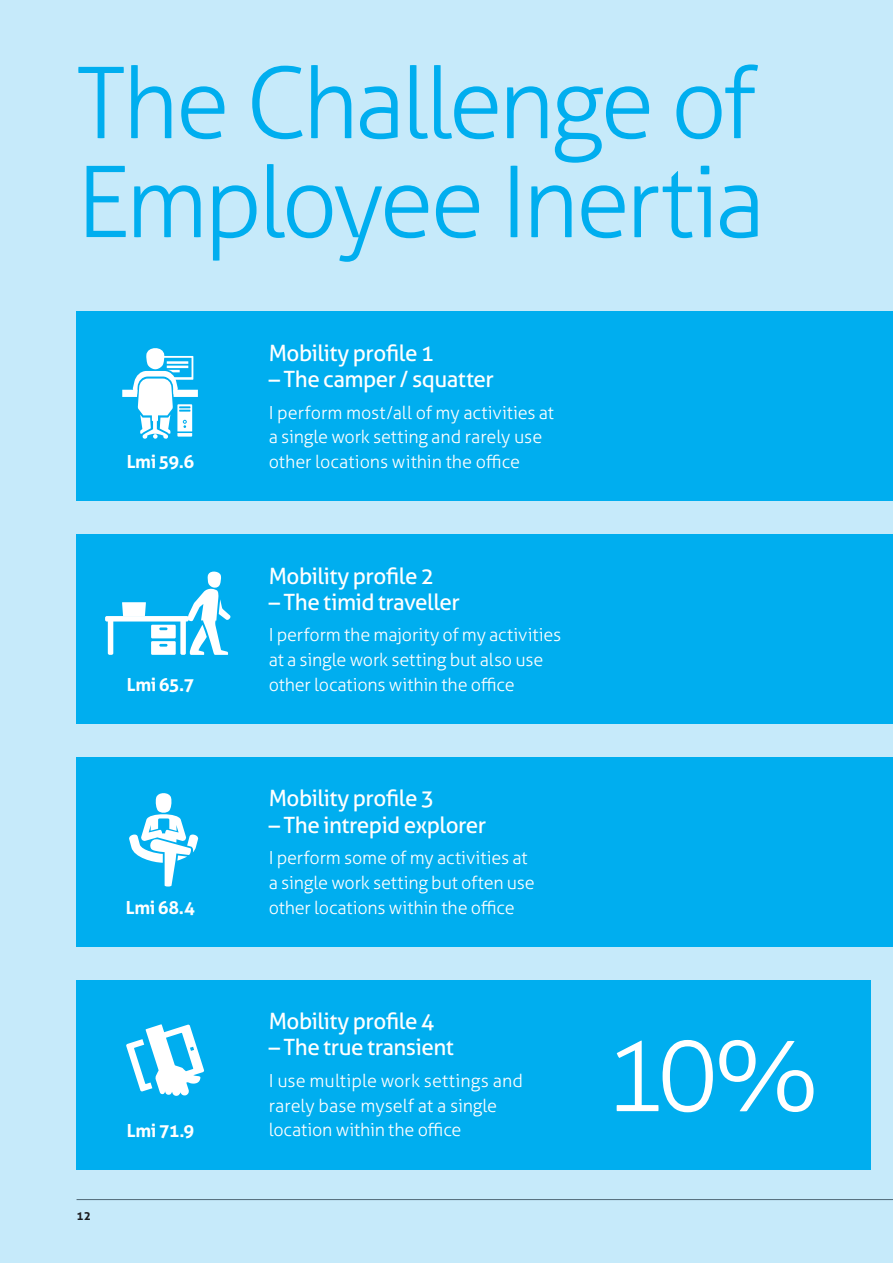
<style>
.page{position:relative;width:893px;height:1263px;background:#c6eafa}
.page>*{position:absolute;margin:0;border:0;box-sizing:border-box;transform-origin:0 0}
.t1{font:300 99px/99px "Aller";letter-spacing:-.045em;color:#00aeef}
.t2{font:300 99px "Aller";color:#fff}
.t3{font:22.5px "Aller";letter-spacing:-.025em;color:#fff}
.t4{font:300 18px/24.8px "Aller";letter-spacing:-.01em;color:#fff}
.t5{font:700 18px "Aller";letter-spacing:-.025em;color:#fff}
.t6{font:700 12px "Aller";color:#231f20}
</style>
<div class="page">
<div style="left:77px;top:311px;width:816px;height:190px;background:#00aeef"></div>
<div style="left:77px;top:534px;width:816px;height:190px;background:#00aeef"></div>
<div style="left:77px;top:757px;width:816px;height:190px;background:#00aeef"></div>
<div style="left:77px;top:980px;width:794px;height:189px;background:#00aeef"></div>
<svg style="left:122px;top:348px;width:76px;height:91px"></svg>
<svg style="left:105px;top:571px;width:126px;height:84px"></svg>
<svg style="left:129px;top:793px;width:70px;height:94px"></svg>
<svg style="left:126px;top:1024px;width:78px;height:72px"></svg>
<p class="t1" style="left:77px;top:54px;width:690px">The Challenge of<br>Employee Inertia</p>
<p class="t5" style="left:127px;top:451px;width:69px">Lmi 59.6</p>
<p class="t5" style="left:127px;top:674px;width:69px">Lmi 65.7</p>
<p class="t5" style="left:126px;top:897px;width:71px">Lmi 68.4</p>
<p class="t6" style="left:77px;top:1209px;width:16px">12</p>
<p class="t5" style="left:127px;top:1119px;width:69px">Lmi 71.9</p>
<p class="t3" style="left:269px;top:339px;width:167px">Mobility profile 1</p>
<p class="t3" style="left:269px;top:365px;width:227px">– The camper / squatter</p>
<p class="t4" style="left:269px;top:400px;width:287px">I perform most/all of my activities at a single work setting and rarely use other locations within the office</p>
<p class="t3" style="left:269px;top:562px;width:167px">Mobility profile 2</p>
<p class="t3" style="left:269px;top:588px;width:193px">– The timid traveller</p>
<p class="t4" style="left:269px;top:623px;width:294px">I perform the majority of my activities at a single work setting but also use other locations within the office</p>
<p class="t3" style="left:269px;top:785px;width:167px">Mobility profile 3</p>
<p class="t3" style="left:269px;top:811px;width:219px">– The intrepid explorer</p>
<p class="t4" style="left:269px;top:845px;width:268px">I perform some of my activities at a single work setting but often use other locations within the office</p>
<p class="t3" style="left:269px;top:1007px;width:167px">Mobility profile 4</p>
<p class="t3" style="left:269px;top:1034px;width:187px">– The true transient</p>
<p class="t4" style="left:269px;top:1068px;width:256px">I use multiple work settings and rarely base myself at a single location within the office</p>
<p class="t2" style="left:606px;top:1016px;width:215px">10%</p>
</div>
